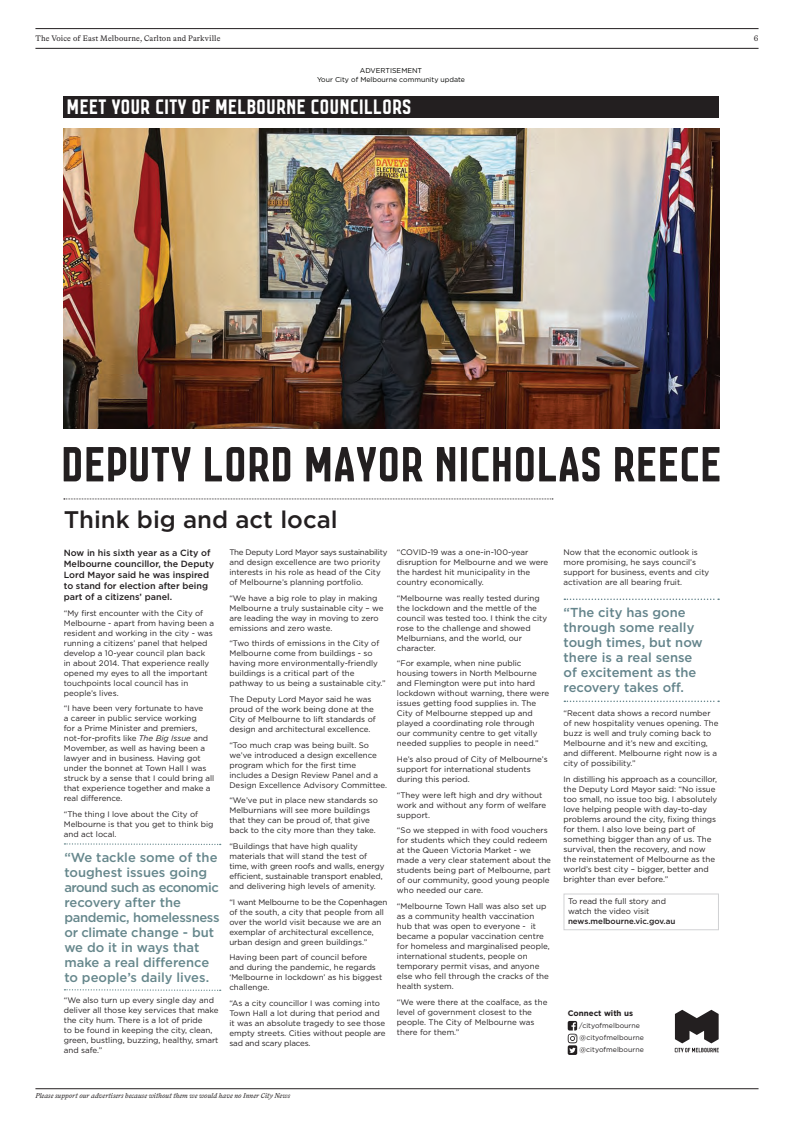
<style>
.page{position:relative;width:794px;height:1134px;background:#fff}
.page>*{position:absolute;margin:0;border:0;box-sizing:border-box;transform-origin:0 0}
.t1{font:52px "Co M";letter-spacing:-.01em;color:#231f20}
.t2{font:500 24px "Gotham";color:#231f20}
.t3{font:22px "Co M";color:#fff}
.t4{font:500 13px/15px "Gotham";color:#66878c}
.t5{font:500 13px/15px "Gotham";color:#64848b}
.t6{font:500 9px/11px "Gotham";color:#231f20}
.t7{font:8px/10px "Gotham";color:#231f20}
.t8{font:8px "Bradford LL";letter-spacing:.02em;color:#231f20}
.t9{font:500 8px "Gotham";color:#231f20}
.t10{font:700 8px "Gotham";color:#231f20}
.t11{font:italic 7px "Bradford LL";color:#231f20}
.t12{font:7px/11.4px "Gotham";letter-spacing:.005em;color:#231f20}
.t13{font:7px/9px "Gotham";color:#040503;text-align:center}
.s1{font-style:italic}
</style>
<div class="page">
<hr style="left:35px;top:48px;width:723px;height:1px;background:#231f20">
<hr style="left:35px;top:28px;width:723px;height:1px;background:#231f20">
<hr style="left:35px;top:1088px;width:723px;height:1px;background:#231f20">
<div style="left:64px;top:96px;width:655px;height:22px;background:#231f20"></div>
<svg style="left:568px;top:1021px;width:9px;height:34px"></svg>
<svg style="left:675px;top:1010px;width:44px;height:42px"></svg>
<svg style="left:564px;top:598px;width:155px;height:2px"></svg>
<svg style="left:564px;top:700px;width:155px;height:2px"></svg>
<div style="left:563px;top:894px;width:156px;height:36px;border:1px solid #d1d2d4"></div>
<svg style="left:64px;top:499px;width:489px;height:1px"></svg>
<img style="left:64px;top:129px;width:656px;height:299px">
<svg style="left:64px;top:843px;width:157px;height:3px"></svg>
<svg style="left:64px;top:989px;width:157px;height:2px"></svg>
<p class="t8" style="left:35px;top:33px;width:186px">The Voice of East Melbourne, Carlton and Parkville</p>
<p class="t8" style="left:754px;top:33px;width:6px">6</p>
<p class="t13" style="left:317px;top:66px;width:149px">ADVERTISEMENT<br>Your City of Melbourne community update</p>
<h3 class="t3" style="left:67px;top:91px;width:346px">MEET YOUR CITY OF MELBOURNE COUNCILLORS</h3>
<h1 class="t1" style="left:61px;top:426px;width:663px">DEPUTY LORD MAYOR NICHOLAS REECE</h1>
<h2 class="t2" style="left:64px;top:504px;width:275px">Think big and act local</h2>
<p class="t6" style="left:64px;top:547px;width:152px">Now in his sixth year as a City of<br>Melbourne councillor, the Deputy<br>Lord Mayor said he was inspired to stand for election after being part of a citizens’ panel.</p>
<p class="t7" style="left:64px;top:607px;width:152px">“My first encounter with the City of Melbourne - apart from having been a resident and working in the city - was running a citizens’ panel that helped develop a 10-year council plan back in about 2014. That experience really opened my eyes to all the important touchpoints local council has in people’s lives.</p>
<p class="t7" style="left:64px;top:703px;width:152px">“I have been very fortunate to have<br>a career in public service working<br>for a Prime Minister and premiers, not-for-profits like <span class="s1">The Big Issue</span> and Movember, as well as having been a lawyer and in business. Having got under the bonnet at Town Hall I was struck by a sense that I could bring all that experience together and make a real difference.</p>
<p class="t7" style="left:64px;top:809px;width:151px">“The thing I love about the City of<br>Melbourne is that you get to think big and act local.</p>
<h3 class="t4" style="left:64px;top:849px;width:157px">“We tackle some of the toughest issues going around such as economic recovery after the pandemic, homelessness or climate change - but we do it in ways that make a real difference to people’s daily lives.</h3>
<p class="t7" style="left:64px;top:994px;width:156px">“We also turn up every single day and deliver all those key services that make the city hum. There is a lot of pride<br>to be found in keeping the city, clean, green, bustling, buzzing, healthy, smart and safe.”</p>
<p class="t7" style="left:229px;top:547px;width:159px">The Deputy Lord Mayor says sustainability and design excellence are two priority interests in his role as head of the City of Melbourne’s planning portfolio.</p>
<p class="t7" style="left:229px;top:593px;width:156px">“We have a big role to play in making Melbourne a truly sustainable city – we are leading the way in moving to zero emissions and zero waste.</p>
<p class="t7" style="left:229px;top:638px;width:158px">“Two thirds of emissions in the City of Melbourne come from buildings - so having more environmentally-friendly buildings is a critical part of the pathway to us being a sustainable city.”</p>
<p class="t7" style="left:229px;top:694px;width:148px">The Deputy Lord Mayor said he was proud of the work being done at the City of Melbourne to lift standards of design and architectural excellence.</p>
<p class="t7" style="left:229px;top:740px;width:159px">“Too much crap was being built. So we’ve introduced a design excellence program which for the first time includes a Design Review Panel and a Design Excellence Advisory Committee.</p>
<p class="t7" style="left:229px;top:795px;width:150px">“We’ve put in place new standards so Melburnians will see more buildings that they can be proud of, that give back to the city more than they take.</p>
<p class="t7" style="left:229px;top:841px;width:156px">“Buildings that have high quality materials that will stand the test of time, with green roofs and walls, energy efficient, sustainable transport enabled, and delivering high levels of amenity.</p>
<p class="t7" style="left:229px;top:897px;width:159px">“I want Melbourne to be the Copenhagen of the south, a city that people from all over the world visit because we are an exemplar of architectural excellence, urban design and green buildings.”</p>
<p class="t7" style="left:229px;top:952px;width:154px">Having been part of council before and during the pandemic, he regards ‘Melbourne in lockdown’ as his biggest challenge.</p>
<p class="t7" style="left:229px;top:998px;width:158px">“As a city councillor I was coming into Town Hall a lot during that period and it was an absolute tragedy to see those empty streets. Cities without people are sad and scary places.</p>
<p class="t7" style="left:397px;top:547px;width:153px">“COVID-19 was a one-in-100-year disruption for Melbourne and we were the hardest hit municipality in the country economically.</p>
<p class="t7" style="left:397px;top:593px;width:152px">“Melbourne was really tested during the lockdown and the mettle of the council was tested too. I think the city rose to the challenge and showed<br>Melburnians, and the world, our character.</p>
<p class="t7" style="left:397px;top:658px;width:154px">“For example, when nine public housing towers in North Melbourne and Flemington were put into hard lockdown without warning, there were issues getting food supplies in. The City of Melbourne stepped up and played a coordinating role through our community centre to get vitally needed supplies to people in need.”</p>
<p class="t7" style="left:397px;top:754px;width:152px">He’s also proud of City of Melbourne’s support for international students during this period.</p>
<p class="t7" style="left:397px;top:790px;width:151px">“They were left high and dry without work and without any form of welfare support.</p>
<p class="t7" style="left:397px;top:825px;width:156px">“So we stepped in with food vouchers for students which they could redeem at the Queen Victoria Market - we made a very clear statement about the students being part of Melbourne, part of our community, good young people who needed our care.</p>
<p class="t7" style="left:397px;top:901px;width:154px">“Melbourne Town Hall was also set up as a community health vaccination hub that was open to everyone - it became a popular vaccination centre for homeless and marginalised people, international students, people on temporary permit visas, and anyone else who fell through the cracks of the health system.</p>
<p class="t7" style="left:397px;top:997px;width:152px">“We were there at the coalface, as the level of government closest to the people. The City of Melbourne was there for them.”</p>
<p class="t7" style="left:563px;top:547px;width:147px">Now that the economic outlook is more promising, he says council’s support for business, events and city activation are all bearing fruit.</p>
<h3 class="t5" style="left:563px;top:605px;width:141px">“The city has gone through some really tough times, but now there is a real sense of excitement as the recovery takes off.</h3>
<p class="t7" style="left:563px;top:708px;width:156px">“Recent data shows a record number of new hospitality venues opening. The buzz is well and truly coming back to Melbourne and it’s new and exciting, and different. Melbourne right now is a city of possibility.”</p>
<p class="t7" style="left:563px;top:774px;width:155px">In distilling his approach as a councillor, the Deputy Lord Mayor said: “No issue too small, no issue too big. I absolutely love helping people with day-to-day problems around the city, fixing things for them. I also love being part of something bigger than any of us. The survival, then the recovery, and now the reinstatement of Melbourne as the world’s best city – bigger, better and brighter than ever before.”</p>
<p class="t7" style="left:568px;top:896px;width:100px">To read the full story and watch the video visit</p>
<p class="t9" style="left:568px;top:916px;width:109px">news.melbourne.vic.gov.au</p>
<p class="t10" style="left:568px;top:1008px;width:67px">Connect with us</p>
<p class="t12" style="left:579px;top:1020px;width:66px">/cityofmelbourne @cityofmelbourne</p>
<p class="t12" style="left:579px;top:1044px;width:66px">@cityofmelbourne</p>
<p class="t11" style="left:35px;top:1091px;width:256px">Please support our advertisers because without them we would have no Inner City News</p>
</div>
